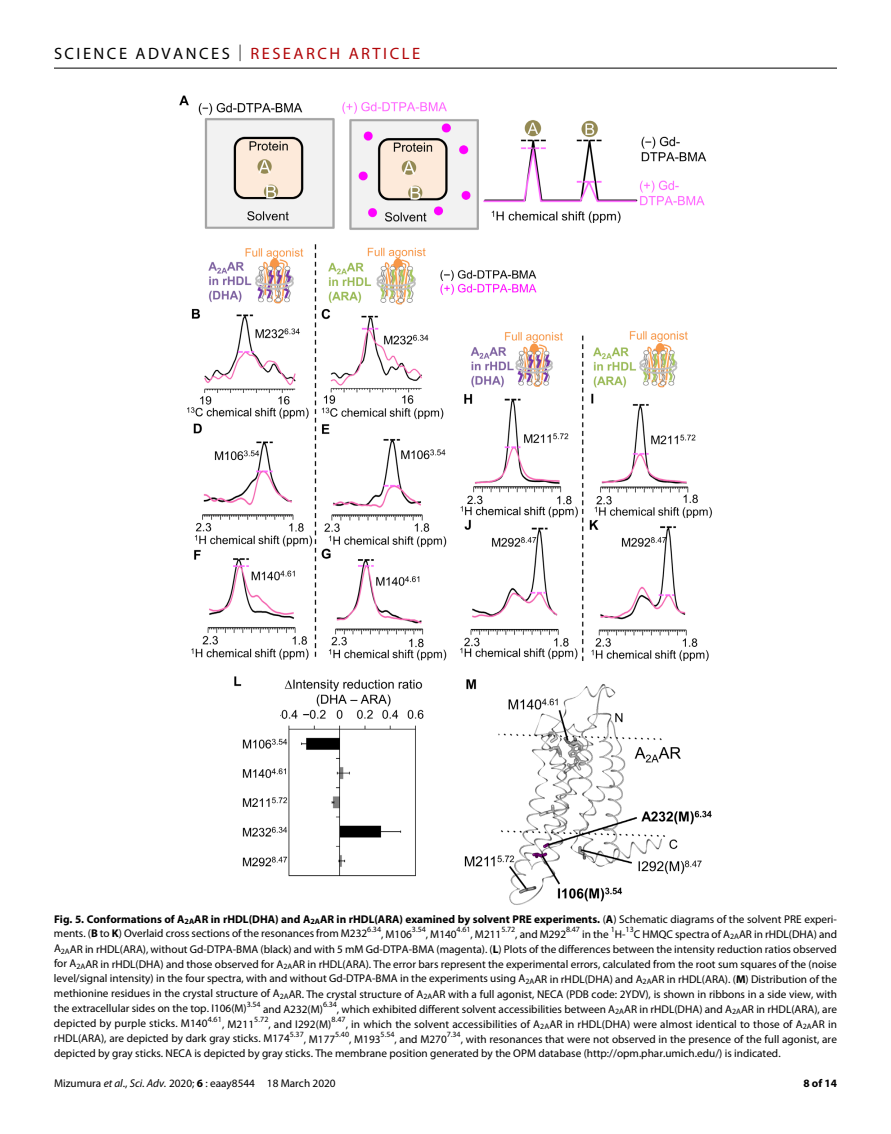
<style>
.page{position:relative;width:891px;height:1134px;background:#fff}
.page>*{position:absolute;margin:0;border:0;box-sizing:border-box;transform-origin:0 0}
.t1{font:16.5px "Myriad Pro";letter-spacing:.15em;color:#000}
.t2{font:11.25px/15px "Myriad Pro";color:#000;text-align:justify}
.t3{font:700 11.25px "Myriad Pro";color:#000}
.s1{font-weight:300}
.s2{color:#b10508}
.s3{font-weight:700}
.s4{font-style:italic}
</style>
<div class="page">
<hr style="left:54px;top:68px;width:783px;height:1px;background:#000">
<img style="left:179px;top:95px;width:533px;height:810px">
<h1 class="t1" style="left:54px;top:40px;width:368px">SCIENCE ADVANCES <span class="s1">|</span> <span class="s2">RESEARCH ARTICLE</span></h1>
<p class="t2" style="left:54px;top:911px;width:785px"><span class="s3">Fig. 5. Conformations of A</span><sub>2A</sub><span class="s3">AR in rHDL(DHA) and A</span><sub>2A</sub><span class="s3">AR in rHDL(ARA) examined by solvent PRE experiments.</span> (<span class="s3">A</span>) Schematic diagrams of the solvent PRE experi&shy;ments. (<span class="s3">B</span> to <span class="s3">K</span>) Overlaid cross sections of the resonances from M232<sup>6.34</sup>, M106<sup>3.54</sup>, M140<sup>4.61</sup>, M211<sup>5.72</sup>, and M292<sup>8.47</sup> in the <sup>1</sup>H-<sup>13</sup>C HMQC spectra of A<sub>2A</sub>AR in rHDL(DHA) and A<sub>2A</sub>AR in rHDL(ARA), without Gd-DTPA-BMA (black) and with 5 mM Gd-DTPA-BMA (magenta). (<span class="s3">L</span>) Plots of the differences between the intensity reduction ratios observed for A<sub>2A</sub>AR in rHDL(DHA) and those observed for A<sub>2A</sub>AR in rHDL(ARA). The error bars represent the experimental errors, calculated from the root sum squares of the (noise level/signal intensity) in the four spectra, with and without Gd-DTPA-BMA in the experiments using A<sub>2A</sub>AR in rHDL(DHA) and A<sub>2A</sub>AR in rHDL(ARA). (<span class="s3">M</span>) Distribution of the methionine residues in the crystal structure of A<sub>2A</sub>AR. The crystal structure of A<sub>2A</sub>AR with a full agonist, NECA (PDB code: 2YDV), is shown in ribbons in a side view, with the extracellular sides on the top. I106(M)<sup>3.54</sup> and A232(M)<sup>6.34</sup>, which exhibited different solvent accessibilities between A<sub>2A</sub>AR in rHDL(DHA) and A<sub>2A</sub>AR in rHDL(ARA), are depicted by purple sticks. M140<sup>4.61</sup>, M211<sup>5.72</sup>, and I292(M)<sup>8.47</sup>, in which the solvent accessibilities of A<sub>2A</sub>AR in rHDL(DHA) were almost identical to those of A<sub>2A</sub>AR in rHDL(ARA), are depicted by dark gray sticks. M174<sup>5.37</sup>, M177<sup>5.40</sup>, M193<sup>5.54</sup>, and M270<sup>7.34</sup>, with resonances that were not observed in the presence of the full agonist, are depicted by gray sticks. NECA is depicted by gray sticks. The membrane position generated by the OPM database (http://opm.phar.umich.edu/) is indicated.</p>
<p class="t2" style="left:54px;top:1076px;width:283px">Mizumura <span class="s4">et al</span>., <span class="s4">Sci. Adv.</span> 2020; <span class="s3">6</span> : eaay8544 18 March 2020</p>
<p class="t3" style="left:803px;top:1074px;width:35px">8 of 14</p>
</div>
